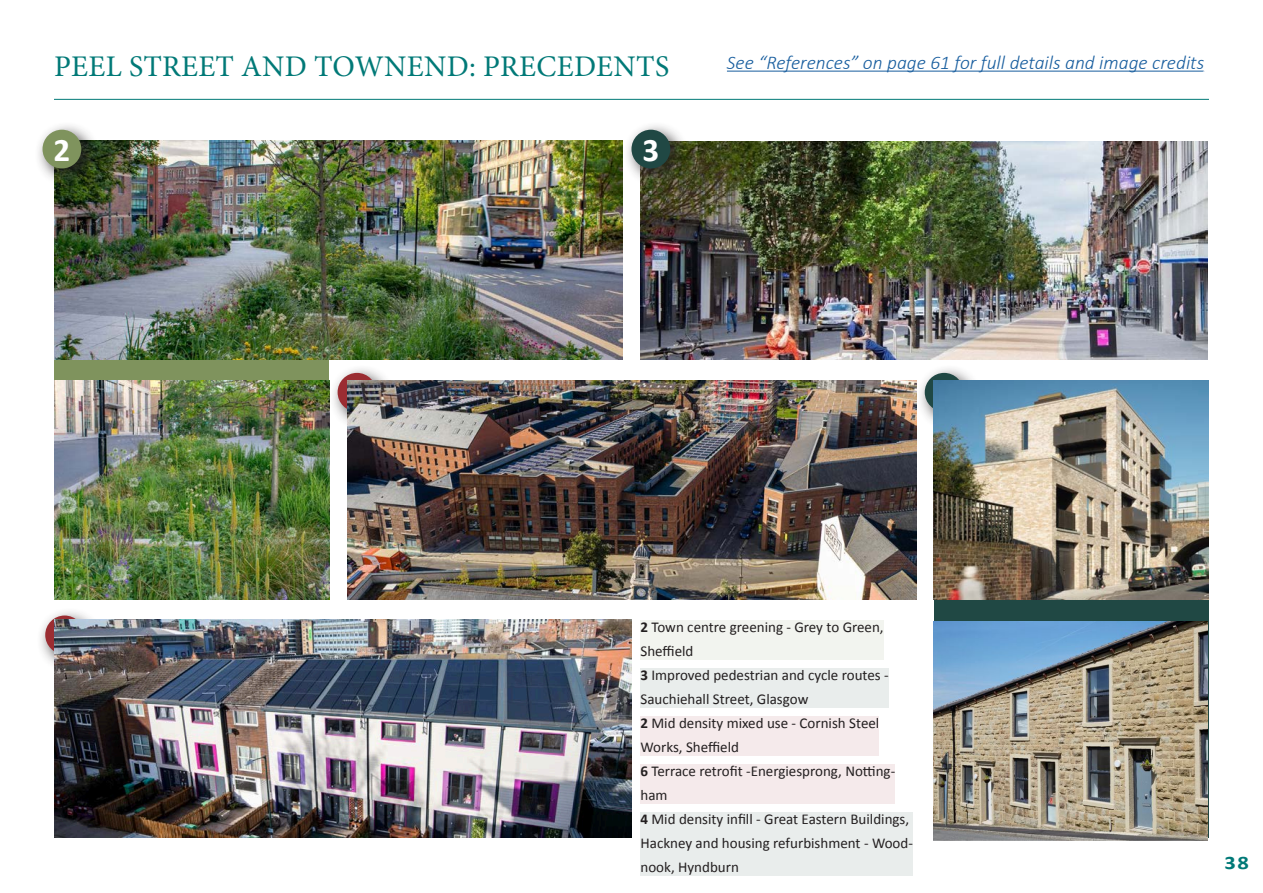
<style>
.page{position:relative;width:1263px;height:893px;background:#fff}
.page>*{position:absolute;margin:0;border:0;box-sizing:border-box;transform-origin:0 0}
.t1{font:700 33px "Calibri";color:#fff}
.H3_-_Chapter_Heading{font:30px "Minion Pro";letter-spacing:.01em;color:#007977}
.L2_-_Label_Italic__G{font:italic 300 19.5px "Calibri";color:#175d9e}
.t2{font:700 19.2px "Calibri";color:#007977;scale:1.18 1}
.t3{font:15px/24px "Calibri";color:#231f20}
.s1{color:#fff}
.s2{font-weight:700}
</style>
<div class="page">
<hr style="left:54px;top:99px;width:1155px;height:1px;background:#007977">
<hr style="left:727px;top:71px;width:477px;height:1px;background:#175d9e">
<div style="left:54px;top:149px;width:275px;height:269px;background:#7f935d"></div>
<div style="left:934px;top:557px;width:274px;height:281px;background:#204844"></div>
<img style="left:54px;top:380px;width:275px;height:219px">
<img style="left:54px;top:140px;width:568px;height:219px">
<div style="left:34px;top:121px;width:66px;height:66px;background:#231f20;opacity:.88"></div>
<div style="left:43px;top:130px;width:38px;height:38px;background:#7f935d;border-radius:50%"></div>
<div style="left:37px;top:607px;width:66px;height:66px;background:#231f20;opacity:.88"></div>
<div style="left:45px;top:615px;width:39px;height:39px;background:#9b2d32;border-radius:50%"></div>
<div style="left:329px;top:364px;width:66px;height:67px;background:#231f20;opacity:.88"></div>
<div style="left:338px;top:373px;width:38px;height:39px;background:#9b2d32;border-radius:50%"></div>
<div style="left:916px;top:364px;width:66px;height:67px;background:#231f20;opacity:.88"></div>
<div style="left:925px;top:373px;width:38px;height:39px;background:#204844;border-radius:50%"></div>
<img style="left:640px;top:141px;width:568px;height:218px">
<div style="left:623px;top:121px;width:66px;height:66px;background:#231f20;opacity:.88"></div>
<div style="left:631px;top:130px;width:39px;height:38px;background:#204844;border-radius:50%"></div>
<img style="left:933px;top:622px;width:275px;height:218px">
<div style="left:640px;top:620px;width:244px;height:39px;background:#f2f4ef"></div>
<div style="left:640px;top:668px;width:249px;height:39px;background:#e9edec"></div>
<div style="left:640px;top:716px;width:239px;height:39px;background:#f5eaeb"></div>
<div style="left:640px;top:764px;width:255px;height:39px;background:#f5eaeb"></div>
<div style="left:640px;top:812px;width:273px;height:63px;background:#e9edec"></div>
<img style="left:347px;top:380px;width:569px;height:219px">
<img style="left:933px;top:380px;width:275px;height:219px">
<img style="left:54px;top:619px;width:578px;height:219px">
<h3 class="H3_-_Chapter_Heading" style="left:54px;top:46px;width:624px">PEEL STREET AND TOWNEND: PRECEDENTS<span class="s1">,</span></h3>
<p class="L2_-_Label_Italic__G" style="left:727px;top:50px;width:483px">See “References” on page 61 for full details and image credits<span class="s1">,</span></p>
<h1 class="t1" style="left:54px;top:129px;width:18px">2</h1>
<h1 class="t1" style="left:642px;top:129px;width:18px">3</h1>
<p class="t3" style="left:640px;top:615px;width:274px"><span class="s2">2</span> Town centre greening - Grey to Green,<br>Sheffield<br><span class="s2">3</span> Improved pedestrian and cycle routes -<br>Sauchiehall Street, Glasgow<br><span class="s2">2</span> Mid density mixed use - Cornish Steel<br>Works, Sheffield<br><span class="s2">6</span> Terrace retrofit -Energiesprong, Notting&shy;ham<br><span class="s2">4</span> Mid density infill - Great Eastern Buildings,<br>Hackney and housing refurbishment - Wood&shy;nook, Hyndburn</p>
<p class="t2" style="left:1224px;top:850px;width:22px">38</p>
</div>
